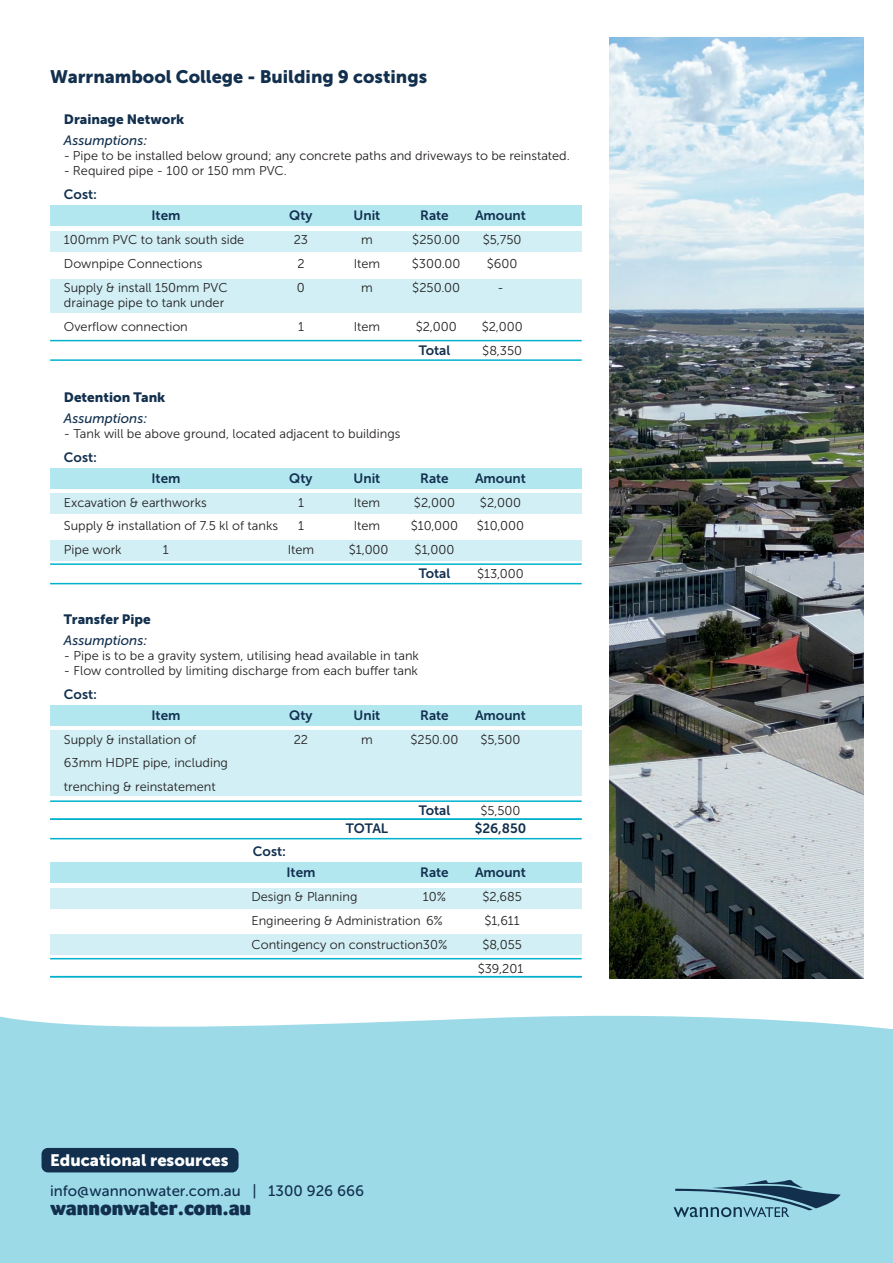
<style>
.page{position:relative;width:893px;height:1263px;background:#fff}
.page>*{position:absolute;margin:0;border:0;box-sizing:border-box;transform-origin:0 0}
.t1{font:900 21px "Foco";color:#12304e}
.t2{font:18px "Museo Sans 900";color:#12304e}
.Sub-heading{font:16.5px "Museo Sans 900";color:#fff}
.t3{font:15px "Museo Sans 500";color:#12304e}
.t4{font:13.5px "Museo Sans 700";color:#12304e}
.t5{font:13.5px "Museo Sans 900";color:#12304e}
.t6{font:italic 13.5px "Museo Sans 500";color:#12304e}
.t7{font:12.75px "Museo Sans 300";color:#231f20}
</style>
<div class="page">
<img style="left:610px;top:37px;width:253px;height:942px">
<div style="left:0;top:1015px;width:893px;height:248px;background:#9cdae8"></div>
<div style="left:42px;top:1148px;width:197px;height:24px;background:#12304e;border-radius:6px"></div>
<svg style="left:673px;top:1179px;width:168px;height:38px;background:#71a5b8"></svg>
<div style="left:50px;top:279px;width:532px;height:34px;background:#d1eff4"></div>
<div style="left:50px;top:231px;width:532px;height:20px;background:#d1eff4"></div>
<div style="left:50px;top:205px;width:532px;height:21px;background:#b3e7f0"></div>
<div style="left:50px;top:540px;width:532px;height:20px;background:#d1eff4"></div>
<div style="left:50px;top:493px;width:532px;height:21px;background:#d1eff4"></div>
<div style="left:50px;top:468px;width:532px;height:20px;background:#b3e7f0"></div>
<hr style="left:50px;top:583px;width:532px;height:1px;background:#00b1cd">
<hr style="left:50px;top:563px;width:532px;height:2px;background:#00b1cd">
<hr style="left:50px;top:359px;width:532px;height:2px;background:#00b1cd">
<hr style="left:50px;top:340px;width:532px;height:1px;background:#00b1cd">
<div style="left:50px;top:730px;width:532px;height:66px;background:#d1eff4"></div>
<div style="left:50px;top:705px;width:532px;height:20px;background:#b3e7f0"></div>
<hr style="left:50px;top:800px;width:532px;height:2px;background:#00b1cd">
<hr style="left:50px;top:838px;width:532px;height:1px;background:#00b1cd">
<hr style="left:50px;top:818px;width:532px;height:2px;background:#00b1cd">
<div style="left:50px;top:934px;width:532px;height:21px;background:#d1eff4"></div>
<div style="left:50px;top:888px;width:532px;height:20px;background:#d1eff4"></div>
<div style="left:50px;top:862px;width:532px;height:21px;background:#b3e7f0"></div>
<hr style="left:50px;top:958px;width:532px;height:1px;background:#00b1cd">
<hr style="left:50px;top:976px;width:532px;height:1px;background:#00b1cd">
<p class="t2" style="left:50px;top:67px;width:378px">Warrnambool College - Building 9 costings</p>
<p class="t5" style="left:64px;top:112px;width:122px">Drainage Network</p>
<p class="t6" style="left:64px;top:133px;width:85px">Assumptions:</p>
<p class="t7" style="left:64px;top:149px;width:507px">- Pipe to be installed below ground; any concrete paths and driveways to be reinstated.</p>
<p class="t7" style="left:64px;top:164px;width:224px">- Required pipe - 100 or 150 mm PVC.</p>
<p class="t4" style="left:64px;top:187px;width:35px">Cost:</p>
<p class="t4" style="left:151px;top:208px;width:31px">Item</p>
<p class="t4" style="left:289px;top:208px;width:25px">Qty</p>
<p class="t4" style="left:354px;top:208px;width:28px">Unit</p>
<p class="t4" style="left:420px;top:208px;width:30px">Rate</p>
<p class="t4" style="left:475px;top:208px;width:52px">Amount</p>
<p class="t7" style="left:64px;top:233px;width:182px">100mm PVC to tank south side</p>
<p class="t7" style="left:294px;top:233px;width:16px">23</p>
<p class="t7" style="left:361px;top:233px;width:13px">m</p>
<p class="t7" style="left:412px;top:233px;width:49px">$250.00</p>
<p class="t7" style="left:483px;top:233px;width:40px">$5,750</p>
<p class="t7" style="left:64px;top:257px;width:140px">Downpipe Connections</p>
<p class="t7" style="left:297px;top:257px;width:9px">2</p>
<p class="t7" style="left:354px;top:257px;width:28px">Item</p>
<p class="t7" style="left:412px;top:257px;width:50px">$300.00</p>
<p class="t7" style="left:487px;top:257px;width:32px">$600</p>
<p class="t7" style="left:64px;top:281px;width:165px">Supply &amp; install 150mm PVC</p>
<p class="t7" style="left:297px;top:281px;width:9px">0</p>
<p class="t7" style="left:361px;top:281px;width:13px">m</p>
<p class="t7" style="left:412px;top:281px;width:49px">$250.00</p>
<p class="t7" style="left:497px;top:281px;width:8px">-</p>
<p class="t7" style="left:64px;top:296px;width:162px">drainage pipe to tank under</p>
<p class="t7" style="left:64px;top:319px;width:125px">Overflow connection</p>
<p class="t7" style="left:298px;top:319px;width:7px">1</p>
<p class="t7" style="left:354px;top:319px;width:28px">Item</p>
<p class="t7" style="left:416px;top:319px;width:43px">$2,000</p>
<p class="t7" style="left:482px;top:319px;width:43px">$2,000</p>
<p class="t4" style="left:419px;top:342px;width:33px">Total</p>
<p class="t7" style="left:482px;top:343px;width:41px">$8,350</p>
<p class="t5" style="left:64px;top:389px;width:103px">Detention Tank</p>
<p class="t6" style="left:64px;top:411px;width:85px">Assumptions:</p>
<p class="t7" style="left:64px;top:426px;width:338px">- Tank will be above ground, located adjacent to buildings</p>
<p class="t4" style="left:64px;top:449px;width:35px">Cost:</p>
<p class="t4" style="left:151px;top:470px;width:31px">Item</p>
<p class="t4" style="left:289px;top:470px;width:25px">Qty</p>
<p class="t4" style="left:354px;top:470px;width:28px">Unit</p>
<p class="t4" style="left:420px;top:470px;width:30px">Rate</p>
<p class="t4" style="left:475px;top:470px;width:52px">Amount</p>
<p class="t7" style="left:64px;top:495px;width:144px">Excavation &amp; earthworks</p>
<p class="t7" style="left:298px;top:495px;width:7px">1</p>
<p class="t7" style="left:354px;top:495px;width:28px">Item</p>
<p class="t7" style="left:414px;top:495px;width:43px">$2,000</p>
<p class="t7" style="left:480px;top:495px;width:43px">$2,000</p>
<p class="t7" style="left:64px;top:519px;width:216px">Supply &amp; installation of 7.5 kl of tanks</p>
<p class="t7" style="left:298px;top:519px;width:7px">1</p>
<p class="t7" style="left:354px;top:519px;width:28px">Item</p>
<p class="t7" style="left:411px;top:519px;width:49px">$10,000</p>
<p class="t7" style="left:477px;top:519px;width:49px">$10,000</p>
<p class="t7" style="left:64px;top:543px;width:59px">Pipe work</p>
<p class="t7" style="left:163px;top:543px;width:7px">1</p>
<p class="t7" style="left:288px;top:543px;width:28px">Item</p>
<p class="t7" style="left:349px;top:543px;width:41px">$1,000</p>
<p class="t7" style="left:415px;top:543px;width:41px">$1,000</p>
<p class="t4" style="left:419px;top:566px;width:33px">Total</p>
<p class="t7" style="left:477px;top:567px;width:48px">$13,000</p>
<p class="t5" style="left:64px;top:611px;width:88px">Transfer Pipe</p>
<p class="t6" style="left:64px;top:633px;width:85px">Assumptions:</p>
<p class="t7" style="left:64px;top:648px;width:357px">- Pipe is to be a gravity system, utilising head available in tank</p>
<p class="t7" style="left:64px;top:663px;width:356px">- Flow controlled by limiting discharge from each buffer tank</p>
<p class="t4" style="left:64px;top:686px;width:35px">Cost:</p>
<p class="t4" style="left:151px;top:707px;width:31px">Item</p>
<p class="t4" style="left:289px;top:707px;width:25px">Qty</p>
<p class="t4" style="left:354px;top:707px;width:28px">Unit</p>
<p class="t4" style="left:420px;top:707px;width:30px">Rate</p>
<p class="t4" style="left:475px;top:707px;width:52px">Amount</p>
<p class="t7" style="left:64px;top:732px;width:134px">Supply &amp; installation of</p>
<p class="t7" style="left:294px;top:732px;width:16px">22</p>
<p class="t7" style="left:361px;top:732px;width:13px">m</p>
<p class="t7" style="left:411px;top:732px;width:49px">$250.00</p>
<p class="t7" style="left:480px;top:732px;width:42px">$5,500</p>
<p class="t7" style="left:64px;top:756px;width:166px">63mm HDPE pipe, including</p>
<p class="t7" style="left:64px;top:780px;width:153px">trenching &amp; reinstatement</p>
<p class="t4" style="left:419px;top:803px;width:33px">Total</p>
<p class="t7" style="left:480px;top:804px;width:42px">$5,500</p>
<p class="t4" style="left:346px;top:821px;width:44px">TOTAL</p>
<p class="t4" style="left:475px;top:821px;width:53px">$26,850</p>
<p class="t4" style="left:253px;top:844px;width:35px">Cost:</p>
<p class="t4" style="left:286px;top:865px;width:31px">Item</p>
<p class="t4" style="left:420px;top:865px;width:30px">Rate</p>
<p class="t4" style="left:475px;top:865px;width:52px">Amount</p>
<p class="t7" style="left:251px;top:890px;width:107px">Design &amp; Planning</p>
<p class="t7" style="left:423px;top:890px;width:25px">10%</p>
<p class="t7" style="left:482px;top:890px;width:41px">$2,685</p>
<p class="t7" style="left:251px;top:914px;width:193px">Engineering &amp; Administration 6%</p>
<p class="t7" style="left:484px;top:914px;width:37px">$1,611</p>
<p class="t7" style="left:251px;top:938px;width:197px">Contingency on construction30%</p>
<p class="t7" style="left:482px;top:938px;width:41px">$8,055</p>
<p class="t7" style="left:478px;top:961px;width:47px">$39,201</p>
<p class="Sub-heading" style="left:50px;top:1150px;width:180px">Educational resources</p>
<p class="t1" style="left:50px;top:1194px;width:203px">wannonwater.com.au</p>
<p class="t3" style="left:50px;top:1182px;width:315px">info@wannonwater.com.au | 1300 926 666</p>
</div>
